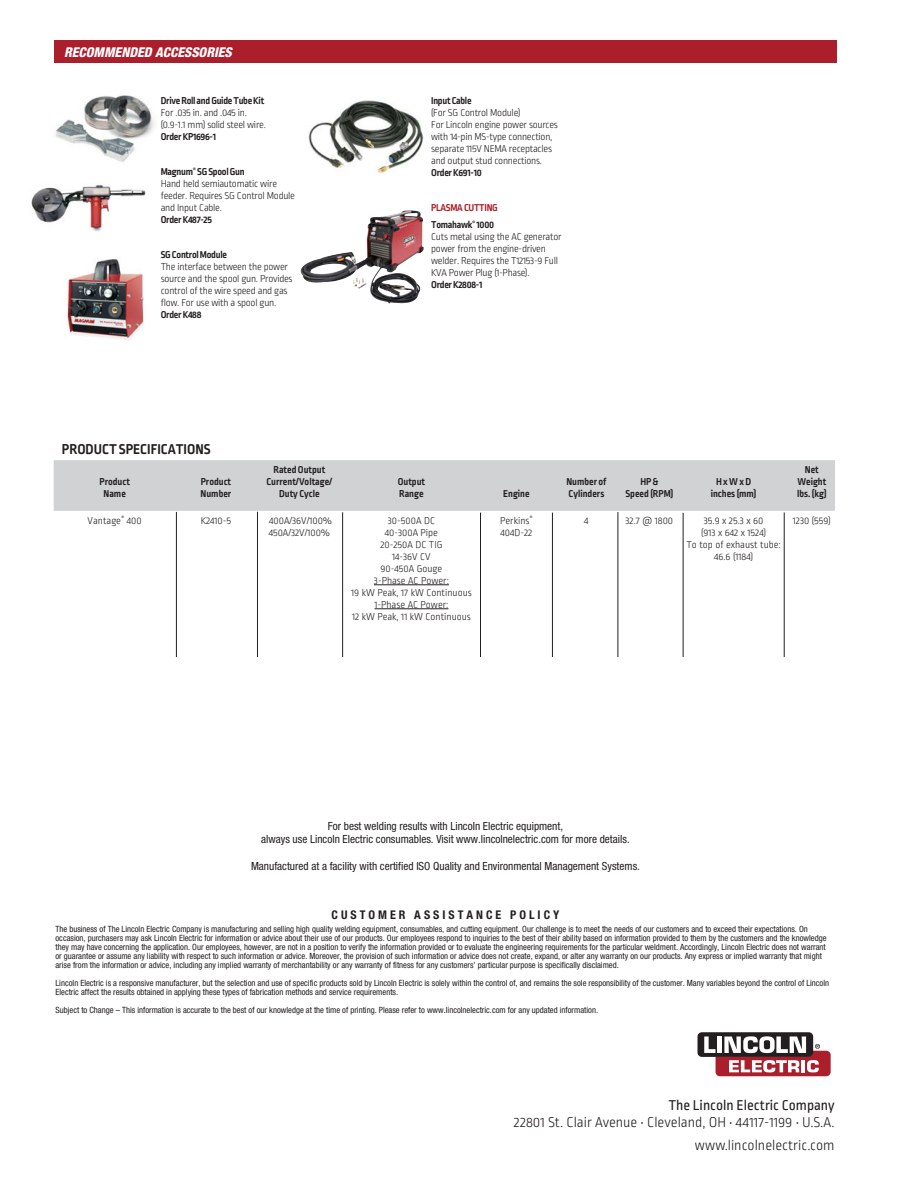
<style>
.page{position:relative;width:918px;height:1188px;background:#fff}
.page>*{position:absolute;margin:0;border:0;box-sizing:border-box;transform-origin:0 0}
.t1{font:300 15px "Ropa Sans Pro";color:#231f20}
.t2{font:15px "Ropa Sans Pro";color:#231f20}
.t3{font:700 15px "Ropa Sans Pro";color:#231f20}
.t4{font:italic 800 condensed 13.5px "Helvetica Neue";color:#fff}
.t5{font:700 condensed 12px "Helvetica Neue";letter-spacing:.25em;color:#231f20}
.t6{font:condensed 11.25px/13.5px "Helvetica Neue";color:#231f20;text-align:center}
.Options{font:300 10.5px/12px "Ropa Sans Pro";letter-spacing:-.025em;color:#231f20}
.table_text{font:300 10.5px/12px "Ropa Sans Pro";color:#231f20}
.table_heading{font:700 10.5px/12px "Ropa Sans Pro";color:#231f20;text-align:center}
.Options-2{font:700 10.5px "Ropa Sans Pro";letter-spacing:-.025em;color:#ab1e2c}
.t7{font:condensed 8.7px/9px "Helvetica Neue";color:#231f20}
.s1{font-weight:700}
</style>
<div class="page">
<div style="left:54px;top:460px;width:781px;height:51px;background:#d1d2d4"></div>
<hr style="left:374px;top:585px;width:75px;height:1px;background:#231f20">
<hr style="left:374px;top:609px;width:74px;height:1px;background:#231f20">
<hr style="left:257px;top:512px;width:1px;height:145px;background:#231f20">
<hr style="left:342px;top:512px;width:1px;height:145px;background:#231f20">
<hr style="left:480px;top:513px;width:1px;height:144px;background:#231f20">
<hr style="left:176px;top:512px;width:1px;height:145px;background:#231f20">
<hr style="left:552px;top:513px;width:1px;height:144px;background:#231f20">
<hr style="left:618px;top:512px;width:1px;height:145px;background:#231f20">
<hr style="left:683px;top:513px;width:1px;height:144px;background:#231f20">
<hr style="left:784px;top:512px;width:1px;height:145px;background:#231f20">
<div style="left:54px;top:41px;width:783px;height:22px;background:#ab1e2c"></div>
<img style="left:56px;top:95px;width:99px;height:67px">
<img style="left:64px;top:259px;width:80px;height:81px">
<img style="left:308px;top:100px;width:116px;height:74px">
<img style="left:31px;top:184px;width:115px;height:48px">
<img style="left:301px;top:210px;width:108px;height:92px">
<div style="left:698px;top:1032px;width:115px;height:25px;background:#231f20;border-radius:4px"></div>
<svg style="left:704px;top:1036px;width:127px;height:40px"></svg>
<p class="t4" style="left:64px;top:44px;width:169px">RECOMMENDED ACCESSORIES</p>
<p class="Options" style="left:161px;top:95px;width:107px"><span class="s1">Drive Roll and Guide Tube Kit<br></span>For .035 in. and .045 in. (0.9-1.1 mm) solid steel wire.<br><span class="s1">Order KP1696-1</span></p>
<p class="Options" style="left:161px;top:166px;width:136px"><span class="s1">Magnum</span><sup>®</sup> <span class="s1">SG Spool Gun<br></span>Hand held semiautomatic wire feeder. Requires SG Control Module and Input Cable.<br><span class="s1">Order K487-25</span></p>
<p class="Options" style="left:161px;top:249px;width:133px"><span class="s1">SG Control Module<br></span>The interface between the power source and the spool gun. Provides control of the wire speed and gas flow. For use with a spool gun.<br><span class="s1">Order K488</span></p>
<p class="Options" style="left:431px;top:95px;width:128px"><span class="s1">Input Cable<br></span>(For SG Control Module)<br>For Lincoln engine power sources with 14-pin MS-type connection, separate 115V NEMA receptacles and output stud connections.<br><span class="s1">Order K691-10</span></p>
<p class="Options-2" style="left:431px;top:201px;width:68px">PLASMA CUTTING</p>
<p class="Options" style="left:431px;top:219px;width:132px"><span class="s1">Tomahawk</span><sup>®</sup> <span class="s1">1000<br></span>Cuts metal using the AC generator power from the engine-driven welder. Requires the T12153-9 Full<br>KVA Power Plug (1-Phase).<br><span class="s1">Order K2808-1</span></p>
<p class="t3" style="left:62px;top:441px;width:150px">PRODUCT SPECIFICATIONS</p>
<p class="table_heading" style="left:99px;top:476px;width:32px">Product<br>Name</p>
<p class="table_heading" style="left:201px;top:476px;width:32px;text-align:left">Product<br>Number</p>
<p class="table_heading" style="left:266px;top:464px;width:67px">Rated Output<br>Current/Voltage/<br>Duty Cycle</p>
<p class="table_text" style="left:88px;top:515px;width:56px">Vantage<sup>®</sup> 400</p>
<p class="table_text" style="left:201px;top:515px;width:32px">K2410-5</p>
<p class="table_text" style="left:269px;top:515px;width:64px">400A/36V/100%</p>
<p class="table_text" style="left:269px;top:528px;width:63px">450A/32V/100%</p>
<p class="table_heading" style="left:398px;top:476px;width:29px;text-align:left">Output<br>Range</p>
<p class="table_heading" style="left:503px;top:488px;width:28px">Engine</p>
<p class="table_heading" style="left:566px;top:476px;width:42px;text-align:left">Number of<br>Cylinders</p>
<p class="table_heading" style="left:625px;top:476px;width:49px">HP &amp;<br>Speed (RPM)</p>
<p class="table_heading" style="left:711px;top:476px;width:47px">H x W x D inches (mm)</p>
<p class="table_heading" style="left:797px;top:464px;width:31px">Net<br>Weight lbs. (kg)</p>
<p class="table_text" style="left:388px;top:515px;width:49px">30-500A DC</p>
<p class="table_text" style="left:385px;top:527px;width:55px">40-300A Pipe</p>
<p class="table_text" style="left:380px;top:539px;width:64px">20-250A DC TIG</p>
<p class="table_text" style="left:392px;top:551px;width:40px">14-36V CV</p>
<p class="table_text" style="left:381px;top:563px;width:63px">90-450A Gouge</p>
<p class="table_text" style="left:374px;top:575px;width:76px">3-Phase AC Power:</p>
<p class="table_text" style="left:351px;top:587px;width:122px">19 kW Peak, 17 kW Continuous</p>
<p class="table_text" style="left:374px;top:599px;width:76px">1-Phase AC Power:</p>
<p class="table_text" style="left:352px;top:611px;width:120px">12 kW Peak, 11 kW Continuous</p>
<p class="table_text" style="left:500px;top:515px;width:34px">Perkins<sup>®<br></sup>404D-22</p>
<p class="table_text" style="left:584px;top:515px;width:6px">4</p>
<p class="table_text" style="left:626px;top:515px;width:49px">32.7 @ 1800</p>
<p class="table_text" style="left:704px;top:515px;width:61px">35.9 x 25.3 x 60</p>
<p class="table_text" style="left:701px;top:527px;width:66px">(913 x 642 x 1524)</p>
<p class="table_text" style="left:686px;top:539px;width:96px">To top of exhaust tube:</p>
<p class="table_text" style="left:714px;top:551px;width:40px">46.6 (1184)</p>
<p class="table_text" style="left:793px;top:515px;width:39px">1230 (559)</p>
<p class="t6" style="left:261px;top:819px;width:370px">For best welding results with Lincoln Electric equipment,<br>always use Lincoln Electric consumables. Visit www.lincolnelectric.com for more details.</p>
<p class="t6" style="left:251px;top:859px;width:390px">Manufactured at a facility with certified ISO Quality and Environmental Management Systems.</p>
<p class="t5" style="left:332px;top:907px;width:229px">CUSTOMER ASSISTANCE POLICY</p>
<p class="t7" style="left:55px;top:924px;width:772px">The business of The Lincoln Electric Company is manufacturing and selling high quality welding equipment, consumables, and cutting equipment. Our challenge is to meet the needs of our customers and to exceed their expectations. On occasion, purchasers may ask Lincoln Electric for information or advice about their use of our products. Our employees respond to inquiries to the best of their ability based on information provided to them by the customers and the knowledge they may have concerning the application. Our employees, however, are not in a position to verify the information provided or to evaluate the engineering requirements for the particular weldment. Accordingly, Lincoln Electric does not warrant or guarantee or assume any liability with respect to such information or advice. Moreover, the provision of such information or advice does not create, expand, or alter any warranty on our products. Any express or implied warranty that might arise from the information or advice, including any implied warranty of merchantability or any warranty of fitness for any customers’ particular purpose is specifically disclaimed.</p>
<p class="t7" style="left:56px;top:978px;width:775px">Lincoln Electric is a responsive manufacturer, but the selection and use of specific products sold by Lincoln Electric is solely within the control of, and remains the sole responsibility of the customer. Many variables beyond the control of Lincoln<br>Electric affect the results obtained in applying these types of fabrication methods and service requirements.</p>
<p class="t7" style="left:56px;top:1005px;width:544px">Subject to Change – This information is accurate to the best of our knowledge at the time of printing. Please refer to www.lincolnelectric.com for any updated information.</p>
<p class="t2" style="left:668px;top:1097px;width:168px">The Lincoln Electric Company</p>
<p class="t1" style="left:514px;top:1114px;width:322px">22801 St. Clair Avenue • Cleveland, OH • 44117-1199 • U.S.A.</p>
<p class="t1" style="left:695px;top:1137px;width:141px">www.lincolnelectric.com</p>
</div>
